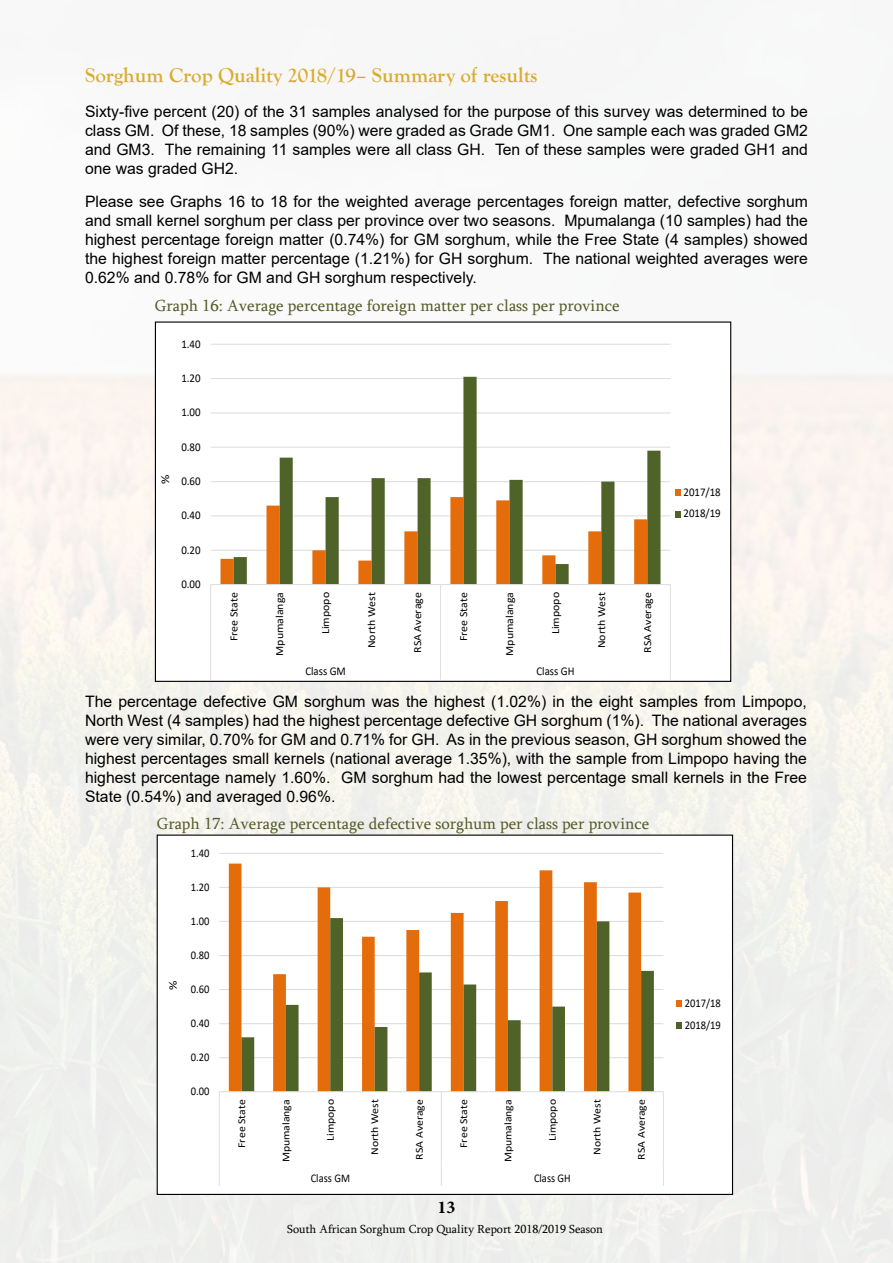
<style>
.page{position:relative;width:893px;height:1263px;background:#fff}
.page>*{position:absolute;margin:0;border:0;box-sizing:border-box;transform-origin:0 0}
.t1{font:700 21px "Goudy Old Style T";color:#daac2e}
.t2{font:700 18px "Minion Pro";color:#000}
.t3{font:16.5px "Sylfaen";color:#555a26}
.t4{font:15.75px/18.9px "Arial";color:#000;text-align:justify}
.t5{font:12px "Sylfaen";color:#000}
.t6{font:12px "Calibri";color:#000;scale:1.09 1}
.t7{font:11.85px/21.6px "Calibri";color:#000;scale:.92 1}
.t8{font:11.7px/22px "Calibri";color:#000;scale:.9 1}
.t9{font:11.7px "Calibri";color:#000;scale:1.12 1}
.t10{font:10.8px "Calibri";color:#000;scale:1.09 1}
.t11{font:10.5px "Calibri";color:#000;scale:1.12 1}
</style>
<div class="page">
<hr style="left:211px;top:550px;width:459px;height:1px;background:#dcddde">
<hr style="left:211px;top:515px;width:459px;height:1px;background:#dcddde">
<hr style="left:211px;top:481px;width:459px;height:1px;background:#dcddde">
<hr style="left:211px;top:447px;width:459px;height:1px;background:#dcddde">
<hr style="left:211px;top:412px;width:459px;height:1px;background:#dcddde">
<hr style="left:211px;top:378px;width:459px;height:1px;background:#dcddde">
<hr style="left:211px;top:344px;width:459px;height:1px;background:#dcddde">
<svg style="left:220px;top:515px;width:14px;height:69px"></svg>
<svg style="left:234px;top:377px;width:426px;height:207px"></svg>
<hr style="left:211px;top:584px;width:459px;height:1px;background:#dcddde">
<hr style="left:210px;top:585px;width:1px;height:72px;background:#dcddde">
<hr style="left:440px;top:585px;width:1px;height:72px;background:#dcddde">
<hr style="left:670px;top:585px;width:1px;height:72px;background:#dcddde">
<svg style="left:210px;top:657px;width:1px;height:22px"></svg>
<svg style="left:440px;top:657px;width:1px;height:22px"></svg>
<svg style="left:670px;top:657px;width:1px;height:22px"></svg>
<div style="left:675px;top:489px;width:6px;height:7px;background:#e46c0a"></div>
<svg style="left:675px;top:511px;width:6px;height:6px"></svg>
<hr style="left:219px;top:1057px;width:444px;height:1px;background:#dcddde">
<hr style="left:219px;top:1023px;width:444px;height:1px;background:#dcddde">
<hr style="left:219px;top:989px;width:444px;height:1px;background:#dcddde">
<hr style="left:219px;top:955px;width:444px;height:1px;background:#dcddde">
<hr style="left:219px;top:921px;width:444px;height:1px;background:#dcddde">
<hr style="left:219px;top:887px;width:444px;height:1px;background:#dcddde">
<hr style="left:219px;top:853px;width:444px;height:1px;background:#dcddde">
<svg style="left:229px;top:863px;width:412px;height:228px"></svg>
<svg style="left:241px;top:918px;width:413px;height:173px"></svg>
<hr style="left:219px;top:1091px;width:444px;height:1px;background:#dcddde">
<hr style="left:219px;top:1092px;width:1px;height:71px;background:#dcddde">
<hr style="left:441px;top:1092px;width:1px;height:71px;background:#dcddde">
<hr style="left:663px;top:1092px;width:1px;height:71px;background:#dcddde">
<svg style="left:219px;top:1163px;width:1px;height:23px"></svg>
<svg style="left:441px;top:1163px;width:1px;height:23px"></svg>
<svg style="left:663px;top:1163px;width:1px;height:23px"></svg>
<div style="left:676px;top:1000px;width:6px;height:7px;background:#e46c0a"></div>
<div style="left:676px;top:1022px;width:6px;height:7px;background:#4f6228"></div>
<h1 class="t1" style="left:85px;top:63px;width:454px">Sorghum Crop Quality 2018/19– Summary of results</h1>
<p class="t4" style="left:85px;top:102px;width:724px">Sixty-five percent (20) of the 31 samples analysed for the purpose of this survey was determined to be class GM. Of these, 18 samples (90%) were graded as Grade GM1. One sample each was graded GM2 and GM3. The remaining 11 samples were all class GH. Ten of these samples were graded GH1 and one was graded GH2.</p>
<p class="t4" style="left:85px;top:192px;width:724px">Please see Graphs 16 to 18 for the weighted average percentages foreign matter, defective sorghum and small kernel sorghum per class per province over two seasons. Mpumalanga (10 samples) had the highest percentage foreign matter (0.74%) for GM sorghum, while the Free State (4 samples) showed the highest foreign matter percentage (1.21%) for GH sorghum. The national weighted averages were 0.62% and 0.78% for GM and GH sorghum respectively.</p>
<p class="t3" style="left:155px;top:295px;width:466px">Graph 16: Average percentage foreign matter per class per province</p>
<p class="t7" style="left:181px;top:333px;width:22px">1.40</p>
<p class="t7" style="left:181px;top:367px;width:22px">1.20</p>
<p class="t7" style="left:181px;top:401px;width:22px">1.00</p>
<p class="t6" style="left:157px;top:484px;width:10px;rotate:-90deg">%</p>
<p class="t7" style="left:181px;top:436px;width:22px">0.80</p>
<p class="t7" style="left:181px;top:470px;width:22px">0.60</p>
<p class="t7" style="left:181px;top:504px;width:22px">0.40</p>
<p class="t7" style="left:181px;top:539px;width:22px">0.20</p>
<p class="t7" style="left:181px;top:573px;width:22px">0.00</p>
<p class="t10" style="left:226px;top:641px;width:46px;rotate:-90deg">Free State</p>
<p class="t10" style="left:272px;top:656px;width:60px;rotate:-90deg">Mpumalanga</p>
<p class="t10" style="left:318px;top:634px;width:40px;rotate:-90deg">Limpopo</p>
<p class="t10" style="left:364px;top:648px;width:53px;rotate:-90deg">North West</p>
<p class="t10" style="left:410px;top:653px;width:57px;rotate:-90deg">RSA Average</p>
<p class="t10" style="left:456px;top:641px;width:46px;rotate:-90deg">Free State</p>
<p class="t10" style="left:502px;top:656px;width:60px;rotate:-90deg">Mpumalanga</p>
<p class="t10" style="left:548px;top:634px;width:40px;rotate:-90deg">Limpopo</p>
<p class="t10" style="left:594px;top:648px;width:53px;rotate:-90deg">North West</p>
<p class="t10" style="left:640px;top:653px;width:57px;rotate:-90deg">RSA Average</p>
<p class="t7" style="left:305px;top:660px;width:46px">Class GM</p>
<p class="t7" style="left:536px;top:660px;width:43px">Class GH</p>
<p class="t7" style="left:684px;top:481px;width:42px">2017/18<br>2018/19</p>
<p class="t4" style="left:85px;top:692px;width:723px">The percentage defective GM sorghum was the highest (1.02%) in the eight samples from Limpopo, North West (4 samples) had the highest percentage defective GH sorghum (1%). The national averages were very similar, 0.70% for GM and 0.71% for GH. As in the previous season, GH sorghum showed the highest percentages small kernels (national average 1.35%), with the sample from Limpopo having the highest percentage namely 1.60%. GM sorghum had the lowest percentage small kernels in the Free State (0.54%) and averaged 0.96%.</p>
<p class="t3" style="left:157px;top:813px;width:494px">Graph 17: Average percentage defective sorghum per class per province</p>
<p class="t8" style="left:191px;top:841px;width:22px">1.40</p>
<p class="t8" style="left:191px;top:875px;width:22px">1.20</p>
<p class="t8" style="left:191px;top:910px;width:22px">1.00</p>
<p class="t9" style="left:165px;top:990px;width:10px;rotate:-90deg">%</p>
<p class="t8" style="left:191px;top:944px;width:22px">0.80</p>
<p class="t8" style="left:191px;top:978px;width:22px">0.60</p>
<p class="t8" style="left:191px;top:1012px;width:22px">0.40</p>
<p class="t8" style="left:191px;top:1046px;width:22px">0.20</p>
<p class="t8" style="left:191px;top:1080px;width:22px">0.00</p>
<p class="t11" style="left:234px;top:1148px;width:45px;rotate:-90deg">Free State</p>
<p class="t11" style="left:279px;top:1162px;width:58px;rotate:-90deg">Mpumalanga</p>
<p class="t11" style="left:323px;top:1141px;width:39px;rotate:-90deg">Limpopo</p>
<p class="t11" style="left:367px;top:1155px;width:51px;rotate:-90deg">North West</p>
<p class="t11" style="left:412px;top:1159px;width:55px;rotate:-90deg">RSA Average</p>
<p class="t11" style="left:456px;top:1148px;width:45px;rotate:-90deg">Free State</p>
<p class="t11" style="left:501px;top:1162px;width:58px;rotate:-90deg">Mpumalanga</p>
<p class="t11" style="left:545px;top:1141px;width:39px;rotate:-90deg">Limpopo</p>
<p class="t11" style="left:590px;top:1155px;width:51px;rotate:-90deg">North West</p>
<p class="t11" style="left:634px;top:1159px;width:55px;rotate:-90deg">RSA Average</p>
<p class="t8" style="left:311px;top:1167px;width:45px">Class GM</p>
<p class="t8" style="left:534px;top:1167px;width:42px">Class GH</p>
<p class="t2" style="left:437px;top:1194px;width:19px">13</p>
<p class="t5" style="left:287px;top:1220px;width:317px">South African Sorghum Crop Quality Report 2018/2019 Season</p>
<p class="t8" style="left:685px;top:992px;width:42px">2017/18<br>2018/19</p>
</div>
